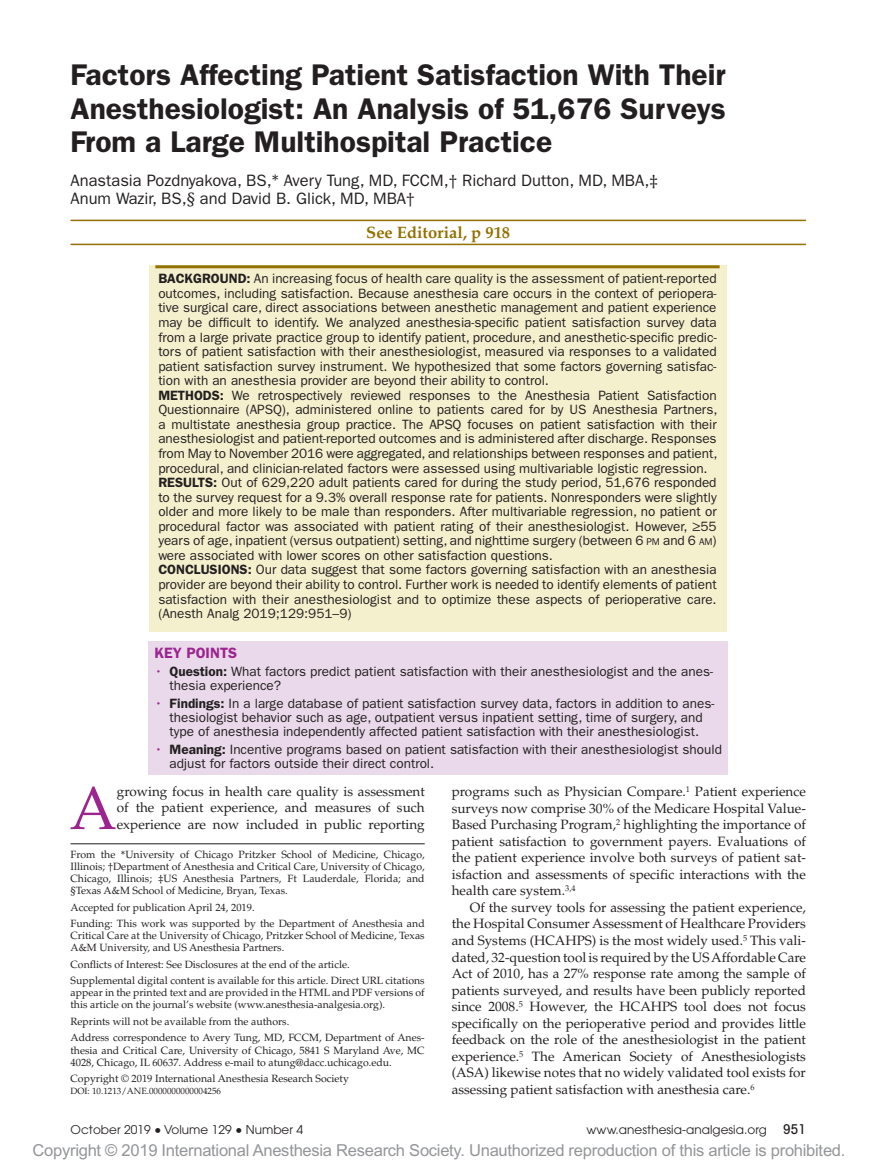
<style>
.page{position:relative;width:878px;height:1175px;background:#fff}
.page>*{position:absolute;margin:0;border:0;box-sizing:border-box;transform-origin:0 0}
.t1{font:60.6px "Palatino LT Std";color:#9b248e}
.t2{font:600 30px/33px "ITC Franklin Gothic Std";color:#231f20;text-align:justify}
.t3{font:16.5px "Arial MT Std";letter-spacing:-.015em;color:#939598}
.t4{font:16.5px/18px "ITC Franklin Gothic Std";color:#231f20}
.t5{font:700 16.5px "Palatino LT Std";color:#927100}
.t6{font:600 15px "Franklin Gothic";color:#9b248e}
.t7{font:13.5px/14.5px "ITC Franklin Gothic Std";color:#231f20}
.t8{font:13.5px/16.5px "Palatino LT Std";color:#231f20;text-align:justify}
.t9{font:13.5px/14.4px "Franklin Gothic";color:#231f20}
.t10{font:12px "Avant Garde";letter-spacing:.005em;color:#231f20}
.t11{font:10.5px/12px "Palatino LT Std";color:#231f20}
.t12{font:9px "Palatino LT Std";color:#231f20}
.s1{font-family:"Cambria Math"}
.s2{font-weight:600}
.s3{font-family:"Gandhari Unicode"}
.s4{font-size:9.9px}
.s5{color:#9b248e}
.s6{font-family:"ITC Franklin Gothic Std";font-weight:600}
.s7{font-family:"Gandhari Unicode";font-size:18.75px}
.s8{font-weight:500;font-stretch:condensed;font-size:13.5px}
</style>
<div class="page">
<div style="left:148px;top:641px;width:580px;height:133px;background:#e9d9ea"></div>
<div style="left:148px;top:265px;width:578px;height:366px;background:#f4f0cd"></div>
<hr style="left:155px;top:265px;width:564px;height:3px;background:#927100">
<hr style="left:70px;top:220px;width:736px;height:1px;background:#927100">
<hr style="left:70px;top:244px;width:736px;height:1px;background:#927100">
<hr style="left:70px;top:843px;width:354px;height:1px;background:#231f20">
<h2 class="t2" style="left:70px;top:59px;width:656px">Factors Affecting Patient Satisfaction With Their Anesthesiologist: An Analysis of 51,676 Surveys From a Large Multihospital Practice</h2>
<p class="t4" style="left:70px;top:171px;width:589px">Anastasia Pozdnyakova, BS,<span class="s1">*</span> Avery Tung, MD, FCCM,<span class="s1">†</span> Richard Dutton, MD, MBA,<span class="s1">‡<br></span>Anum Wazir, BS,<span class="s1">§</span> and David B. Glick, MD, MBA<span class="s1">†</span></p>
<p class="t5" style="left:366px;top:222px;width:145px">See Editorial, p 918</p>
<p class="t7" style="left:158px;top:271px;width:560px"><span class="s2">BACKGROUND:</span> An increasing focus of health care quality is the assessment of patient-reported outcomes, including satisfaction. Because anesthesia care occurs in the context of periopera&shy;tive surgical care, direct associations between anesthetic management and patient experience may be difficult to identify. We analyzed anesthesia-specific patient satisfaction survey data from a large private practice group to identify patient, procedure, and anesthetic-specific predic&shy;tors of patient satisfaction with their anesthesiologist, measured via responses to a validated patient satisfaction survey instrument. We hypothesized that some factors governing satisfac&shy;tion with an anesthesia provider are beyond their ability to control.<br><span class="s2">METHODS:</span> We retrospectively reviewed responses to the Anesthesia Patient Satisfaction Questionnaire (APSQ), administered online to patients cared for by US Anesthesia Partners, a multistate anesthesia group practice. The APSQ focuses on patient satisfaction with their anesthesiologist and patient-reported outcomes and is administered after discharge. Responses from May to November 2016 were aggregated, and relationships between responses and patient, procedural, and clinician-related factors were assessed using multivariable logistic regression.<br><span class="s2">RESULTS:</span> Out of 629,220 adult patients cared for during the study period, 51,676 responded to the survey request for a 9.3% overall response rate for patients. Nonresponders were slightly older and more likely to be male than responders. After multivariable regression, no patient or procedural factor was associated with patient rating of their anesthesiologist. However, <span class="s3">≥</span>55 years of age, inpatient (versus outpatient) setting, and nighttime surgery (between 6 <span class="s4">PM</span> and 6 <span class="s4">AM</span>) were associated with lower scores on other satisfaction questions.<br><span class="s2">CONCLUSIONS:</span> Our data suggest that some factors governing satisfaction with an anesthesia provider are beyond their ability to control. Further work is needed to identify elements of patient satisfaction with their anesthesiologist and to optimize these aspects of perioperative care. (Anesth Analg 2019;129:951–9)</p>
<p class="t6" style="left:154px;top:644px;width:84px">KEY POINTS</p>
<p class="t9" style="left:169px;top:664px;width:545px;text-indent:-15px"><span class="s5">•</span> <span class="s6">Question:</span> What factors predict patient satisfaction with their anesthesiologist and the anes&shy;thesia experience?</p>
<p class="t9" style="left:154px;top:696px;width:561px;text-align:center"><span class="s5">•</span> <span class="s6">Findings:</span> In a large database of patient satisfaction survey data, factors in addition to anes&shy;thesiologist behavior such as age, outpatient versus inpatient setting, time of surgery, and type of anesthesia independently affected patient satisfaction with their anesthesiologist.</p>
<p class="t9" style="left:169px;top:742px;width:554px;text-indent:-15px"><span class="s5">•</span> <span class="s6">Meaning:</span> Incentive programs based on patient satisfaction with their anesthesiologist should adjust for factors outside their direct control.</p>
<h1 class="t1" style="left:70px;top:772px;width:49px">A</h1>
<p class="t8" style="left:117px;top:783px;width:309px">growing focus in health care quality is assessment of the patient experience, and measures of such experience are now included in public reporting</p>
<p class="t8" style="left:451px;top:783px;width:356px">programs such as Physician Compare.<sup>1</sup> Patient experience surveys now comprise 30% of the Medicare Hospital Value-Based Purchasing Program,<sup>2</sup> highlighting the importance of patient satisfaction to government payers. Evaluations of the patient experience involve both surveys of patient sat&shy;isfaction and assessments of specific interactions with the health care system.<sup>3,4</sup></p>
<p class="t8" style="left:451px;top:899px;width:356px;text-indent:18px">Of the survey tools for assessing the patient experience, the Hospital Consumer Assessment of Healthcare Providers and Systems (HCAHPS) is the most widely used.<sup>5</sup> This vali&shy;dated, 32-question tool is required by the US Affordable Care Act of 2010, has a 27% response rate among the sample of patients surveyed, and results have been publicly reported since 2008.<sup>5</sup> However, the HCAHPS tool does not focus specifically on the perioperative period and provides little feedback on the role of the anesthesiologist in the patient experience.<sup>5</sup> The American Society of Anesthesiologists (ASA) likewise notes that no widely validated tool exists for assessing patient satisfaction with anesthesia care.<sup>6</sup></p>
<p class="t11" style="left:70px;top:849px;width:356px;text-align:justify">From the <span class="s1">*</span>University of Chicago Pritzker School of Medicine, Chicago, Illinois; <span class="s1">†</span>Department of Anesthesia and Critical Care, University of Chicago, Chicago, Illinois; <span class="s1">‡</span>US Anesthesia Partners, Ft Lauderdale, Florida; and <span class="s1">§</span>Texas A&amp;M School of Medicine, Bryan, Texas.</p>
<p class="t11" style="left:70px;top:899px;width:356px;line-height:16.5px">Accepted for publication April 24, 2019.<br>Funding: This work was supported by the Department of Anesthesia and</p>
<p class="t11" style="left:70px;top:930px;width:356px">Critical Care at the University of Chicago, Pritzker School of Medicine, Texas<br>A&amp;M University, and US Anesthesia Partners.</p>
<p class="t11" style="left:70px;top:956px;width:355px;line-height:16.5px">Conflicts of Interest: See Disclosures at the end of the article.<br>Supplemental digital content is available for this article. Direct URL citations</p>
<p class="t11" style="left:70px;top:987px;width:356px">appear in the printed text and are provided in the HTML and PDF versions of this article on the journal’s website (www.anesthesia-analgesia.org).</p>
<p class="t11" style="left:70px;top:1013px;width:356px;line-height:16.5px">Reprints will not be available from the authors.<br>Address correspondence to Avery Tung, MD, FCCM, Department of Anes-</p>
<p class="t11" style="left:70px;top:1044px;width:355px">thesia and Critical Care, University of Chicago, 5841 S Maryland Ave, MC<br>4028, Chicago, IL 60637. Address e-mail to atung@dacc.uchicago.edu.</p>
<p class="t11" style="left:70px;top:1072px;width:280px">Copyright © 2019 International Anesthesia Research Society</p>
<p class="t12" style="left:70px;top:1085px;width:152px">DOI: 10.1213/ANE.0000000000004256</p>
<p class="t10" style="left:70px;top:1123px;width:234px">October 2019 <span class="s7">•</span> Volume 129 <span class="s7">•</span> Number 4</p>
<p class="t10" style="left:586px;top:1123px;width:221px">www.anesthesia-analgesia.org <span class="s8">951</span></p>
<p class="t3" style="left:33px;top:1141px;width:814px">Copyright © 2019 International Anesthesia Research Society. Unauthorized reproduction of this article is prohibited.</p>
</div>
